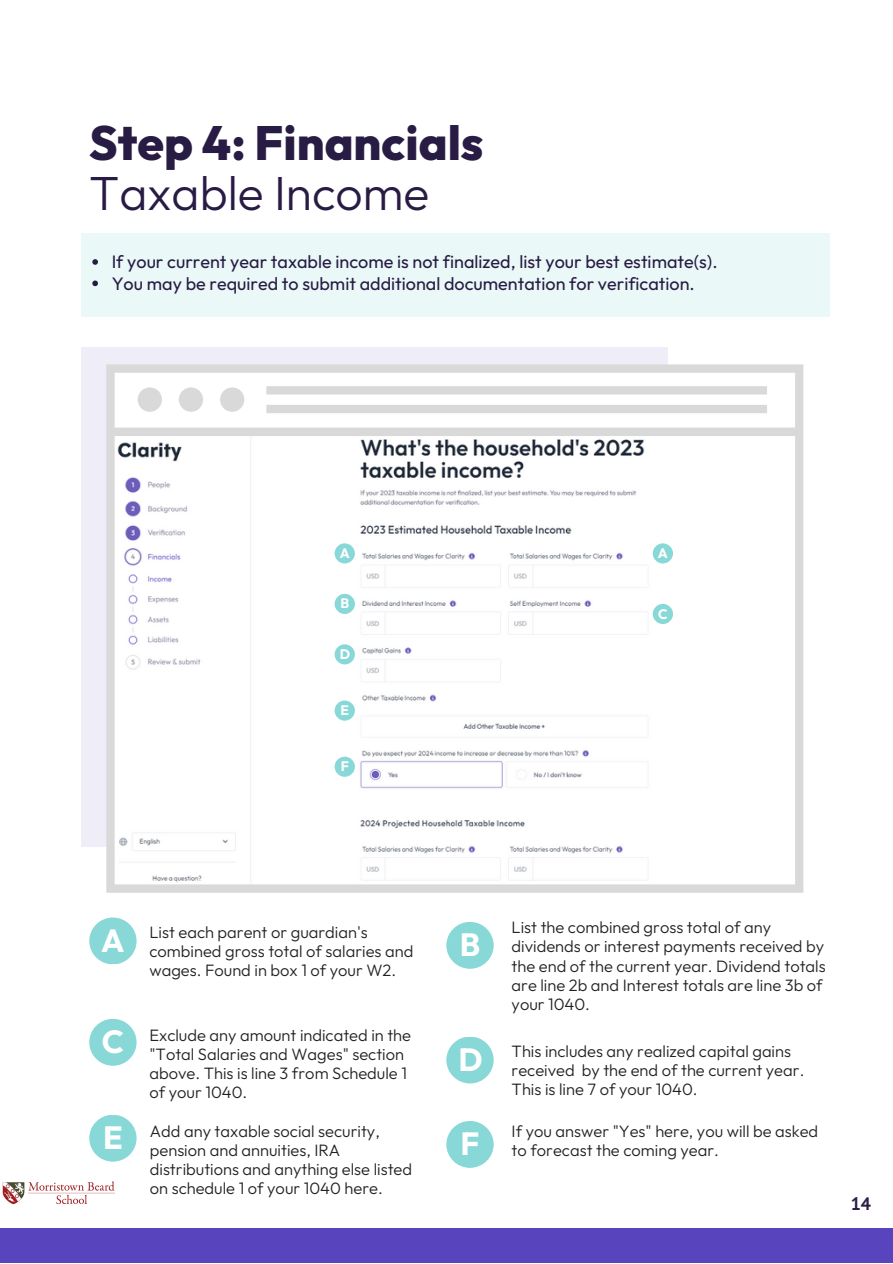
<style>
.page{position:relative;width:893px;height:1264px;background:#fff}
.page>*{position:absolute;margin:0;border:0;box-sizing:border-box;transform-origin:0 0}
.t1{font:800 48px "Outfit";color:#281c44}
.t2{font:300 48px "Outfit";color:#281c44}
.t3{font:700 32.1px "Outfit";color:#fff}
.t4{font:18px "Outfit";color:#281c44}
.t5{font:700 18px "PT Sans";color:#281c44}
.t6{font:300 16.5px/19px "Outfit";color:#222}
.t7{font:700 13.8px "Outfit";color:#fff}
</style>
<div class="page">
<div style="left:81px;top:233px;width:748px;height:84px;background:#eaf8f8"></div>
<div style="left:0;top:1227px;width:892px;height:35px;background:#5844bd"></div>
<div style="left:81px;top:348px;width:586px;height:498px;background:#efedf8"></div>
<svg style="left:106px;top:364px;width:697px;height:528px;fill:#fff"></svg>
<div style="left:89px;top:917px;width:47px;height:47px;background:#88d8d8;border-radius:50%"></div>
<div style="left:446px;top:921px;width:47px;height:47px;background:#88d8d8;border-radius:50%"></div>
<div style="left:652px;top:543px;width:21px;height:20px;background:#88d8d8;border-radius:50%"></div>
<div style="left:652px;top:604px;width:21px;height:20px;background:#88d8d8;border-radius:50%"></div>
<div style="left:89px;top:1018px;width:47px;height:47px;background:#88d8d8;border-radius:50%"></div>
<div style="left:446px;top:1036px;width:47px;height:47px;background:#88d8d8;border-radius:50%"></div>
<div style="left:334px;top:644px;width:21px;height:20px;background:#88d8d8;border-radius:50%"></div>
<div style="left:334px;top:700px;width:21px;height:20px;background:#88d8d8;border-radius:50%"></div>
<div style="left:89px;top:1114px;width:47px;height:47px;background:#88d8d8;border-radius:50%"></div>
<div style="left:334px;top:594px;width:21px;height:20px;background:#88d8d8;border-radius:50%"></div>
<div style="left:334px;top:543px;width:21px;height:20px;background:#88d8d8;border-radius:50%"></div>
<div style="left:334px;top:756px;width:21px;height:20px;background:#88d8d8;border-radius:50%"></div>
<div style="left:446px;top:1120px;width:47px;height:47px;background:#88d8d8;border-radius:50%"></div>
<svg style="left:92px;top:259px;width:6px;height:6px"></svg>
<svg style="left:92px;top:280px;width:6px;height:6px"></svg>
<img style="left:2px;top:1181px;width:113px;height:23px">
<p class="t1" style="left:89px;top:112px;width:396px">Step 4: Financials</p>
<p class="t2" style="left:89px;top:162px;width:341px">Taxable Income</p>
<p class="t4" style="left:112px;top:250px;width:607px">If your current year taxable income is not finalized, list your best estimate(s).</p>
<p class="t4" style="left:112px;top:271px;width:584px">You may be required to submit additional documentation for verification.</p>
<p class="t7" style="left:340px;top:544px;width:12px">A</p>
<p class="t7" style="left:340px;top:594px;width:10px">B</p>
<p class="t7" style="left:340px;top:645px;width:12px">D</p>
<p class="t7" style="left:340px;top:701px;width:10px">E</p>
<p class="t7" style="left:340px;top:757px;width:10px">F</p>
<p class="t7" style="left:657px;top:544px;width:12px">A</p>
<p class="t7" style="left:658px;top:604px;width:11px">C</p>
<p class="t6" style="left:149px;top:922px;width:265px">List each parent or guardian's combined gross total of salaries and wages. Found in box 1 of your W2.</p>
<p class="t3" style="left:101px;top:919px;width:25px">A</p>
<p class="t3" style="left:459px;top:923px;width:22px">B</p>
<p class="t3" style="left:102px;top:1020px;width:24px">C</p>
<p class="t3" style="left:103px;top:1116px;width:21px">E</p>
<p class="t6" style="left:149px;top:1025px;width:263px">Exclude any amount indicated in the "Total Salaries and Wages" section above. This is line 3 from Schedule 1 of your 1040.</p>
<p class="t6" style="left:150px;top:1121px;width:264px">Add any taxable social security, pension and annuities, IRA distributions and anything else listed on schedule 1 of your 1040 here.</p>
<p class="t3" style="left:458px;top:1038px;width:26px">D</p>
<p class="t3" style="left:460px;top:1122px;width:20px">F</p>
<p class="t6" style="left:511px;top:917px;width:315px">List the combined gross total of any dividends or interest payments received by the end of the current year. Dividend totals are line 2b and Interest totals are line 3b of your 1040.</p>
<p class="t6" style="left:511px;top:1041px;width:294px">This includes any realized capital gains received by the end of the current year.<br>This is line 7 of your 1040.</p>
<p class="t6" style="left:511px;top:1121px;width:308px">If you answer "Yes" here, you will be asked to forecast the coming year.</p>
<p class="t5" style="left:850px;top:1191px;width:22px">14</p>
</div>
